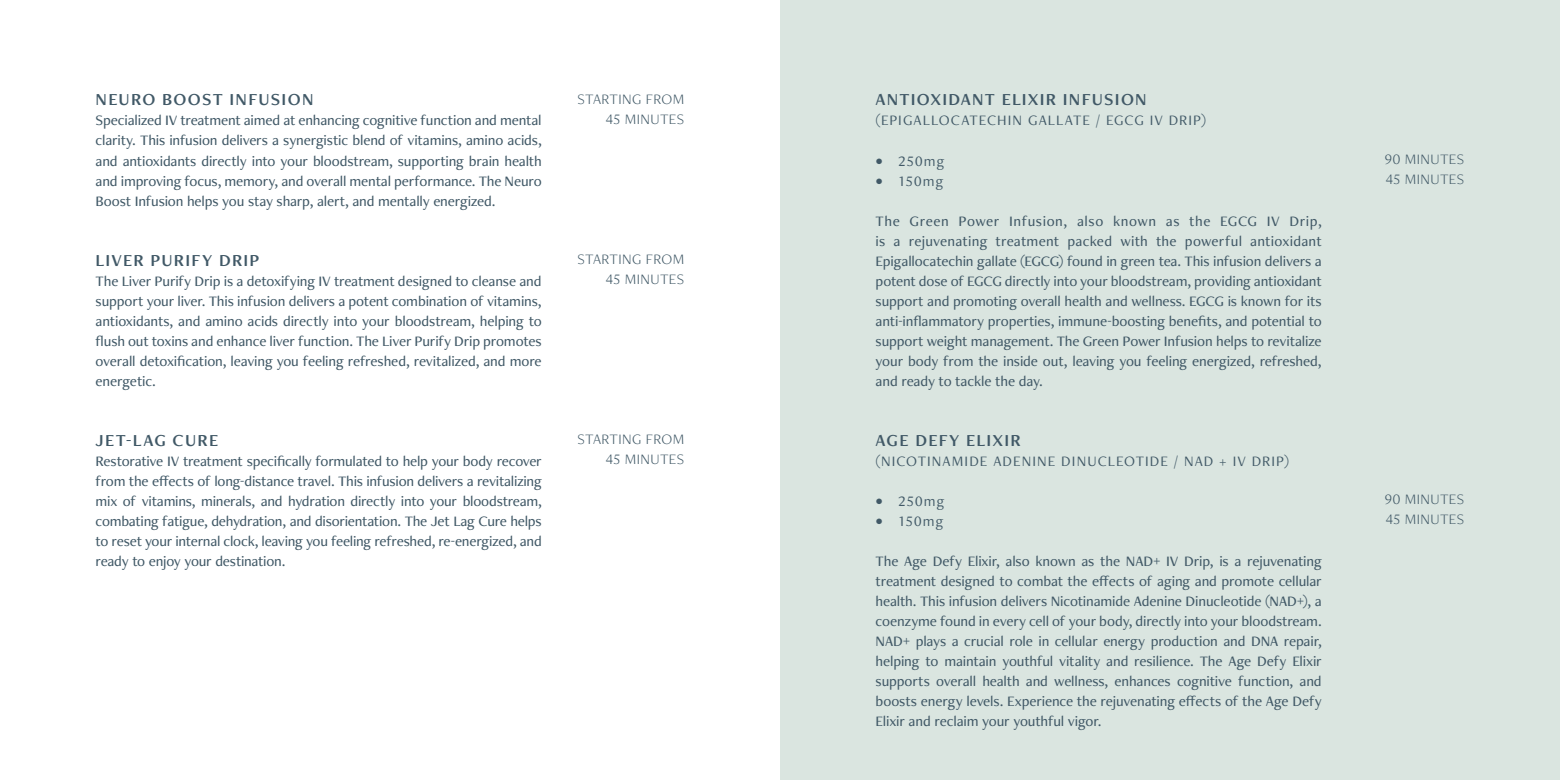
<style>
.page{position:relative;width:1560px;height:780px;background:#fff}
.page>*{position:absolute;margin:0;border:0;box-sizing:border-box;transform-origin:0 0}
.t1{font:17.5px "Freight Neo Pro Semi";letter-spacing:.07em;color:#415967}
.t2{font:500 15px/20px "Freight Neo Pro";letter-spacing:-.01em;color:#415967;text-align:justify}
.t3{font:15px "Freight Neo Pro";letter-spacing:.07em;color:#415967}
.t4{font:300 15px/20px "Freight Neo Pro";letter-spacing:.025em;color:#415967;text-align:right}
</style>
<div class="page">
<div style="left:780px;top:0;width:779px;height:780px;background:#dae5e0"></div>
<p class="t1" style="left:96px;top:88px;width:219px">NEURO BOOST INFUSION</p>
<p class="t2" style="left:96px;top:110px;width:447px">Specialized IV treatment aimed at enhancing cognitive function and mental clarity. This infusion delivers a synergistic blend of vitamins, amino acids, and antioxidants directly into your bloodstream, supporting brain health and improving focus, memory, and overall mental performance. The Neuro Boost Infusion helps you stay sharp, alert, and mentally energized.</p>
<p class="t1" style="left:96px;top:248px;width:165px">LIVER PURIFY DRIP</p>
<p class="t2" style="left:96px;top:270px;width:447px">The Liver Purify Drip is a detoxifying IV treatment designed to cleanse and support your liver. This infusion delivers a potent combination of vitamins, antioxidants, and amino acids directly into your bloodstream, helping to flush out toxins and enhance liver function. The Liver Purify Drip promotes overall detoxification, leaving you feeling refreshed, revitalized, and more energetic.</p>
<p class="t1" style="left:96px;top:428px;width:124px">JET-LAG CURE</p>
<p class="t2" style="left:96px;top:450px;width:447px">Restorative IV treatment specifically formulated to help your body recover from the effects of long-distance travel. This infusion delivers a revitalizing mix of vitamins, minerals, and hydration directly into your bloodstream, combating fatigue, dehydration, and disorientation. The Jet Lag Cure helps to reset your internal clock, leaving you feeling refreshed, re-energized, and ready to enjoy your destination.</p>
<p class="t4" style="left:577px;top:88px;width:108px">STARTING FROM<br>45 MINUTES</p>
<p class="t4" style="left:577px;top:248px;width:108px">STARTING FROM<br>45 MINUTES</p>
<p class="t4" style="left:577px;top:428px;width:108px">STARTING FROM<br>45 MINUTES</p>
<p class="t1" style="left:875px;top:88px;width:272px">ANTIOXIDANT ELIXIR INFUSION</p>
<p class="t3" style="left:875px;top:110px;width:332px">(EPIGALLOCATECHIN GALLATE / EGCG IV DRIP)</p>
<p class="t3" style="left:875px;top:150px;width:70px">• 250mg</p>
<p class="t3" style="left:875px;top:170px;width:69px">• 150mg</p>
<p class="t2" style="left:875px;top:210px;width:447px">The Green Power Infusion, also known as the EGCG IV Drip, is a rejuvenating treatment packed with the powerful antioxidant Epigallocatechin gallate (EGCG) found in green tea. This infusion delivers a potent dose of EGCG directly into your bloodstream, providing antioxidant support and promoting overall health and wellness. EGCG is known for its anti-inflammatory properties, immune-boosting benefits, and potential to support weight management. The Green Power Infusion helps to revitalize your body from the inside out, leaving you feeling energized, refreshed, and ready to tackle the day.</p>
<p class="t1" style="left:875px;top:428px;width:146px">AGE DEFY ELIXIR</p>
<p class="t3" style="left:875px;top:450px;width:415px">(NICOTINAMIDE ADENINE DINUCLEOTIDE / NAD + IV DRIP)</p>
<p class="t3" style="left:875px;top:490px;width:70px">• 250mg</p>
<p class="t3" style="left:875px;top:510px;width:69px">• 150mg</p>
<p class="t2" style="left:875px;top:550px;width:447px">The Age Defy Elixir, also known as the NAD+ IV Drip, is a rejuvenating treatment designed to combat the effects of aging and promote cellular health. This infusion delivers Nicotinamide Adenine Dinucleotide (NAD+), a coenzyme found in every cell of your body, directly into your bloodstream.<br>NAD+ plays a crucial role in cellular energy production and DNA repair, helping to maintain youthful vitality and resilience. The Age Defy Elixir supports overall health and wellness, enhances cognitive function, and boosts energy levels. Experience the rejuvenating effects of the Age Defy Elixir and reclaim your youthful vigor.</p>
<p class="t4" style="left:1384px;top:148px;width:81px;text-align:left">90 MINUTES<br>45 MINUTES</p>
<p class="t4" style="left:1384px;top:488px;width:81px;text-align:left">90 MINUTES<br>45 MINUTES</p>
</div>
